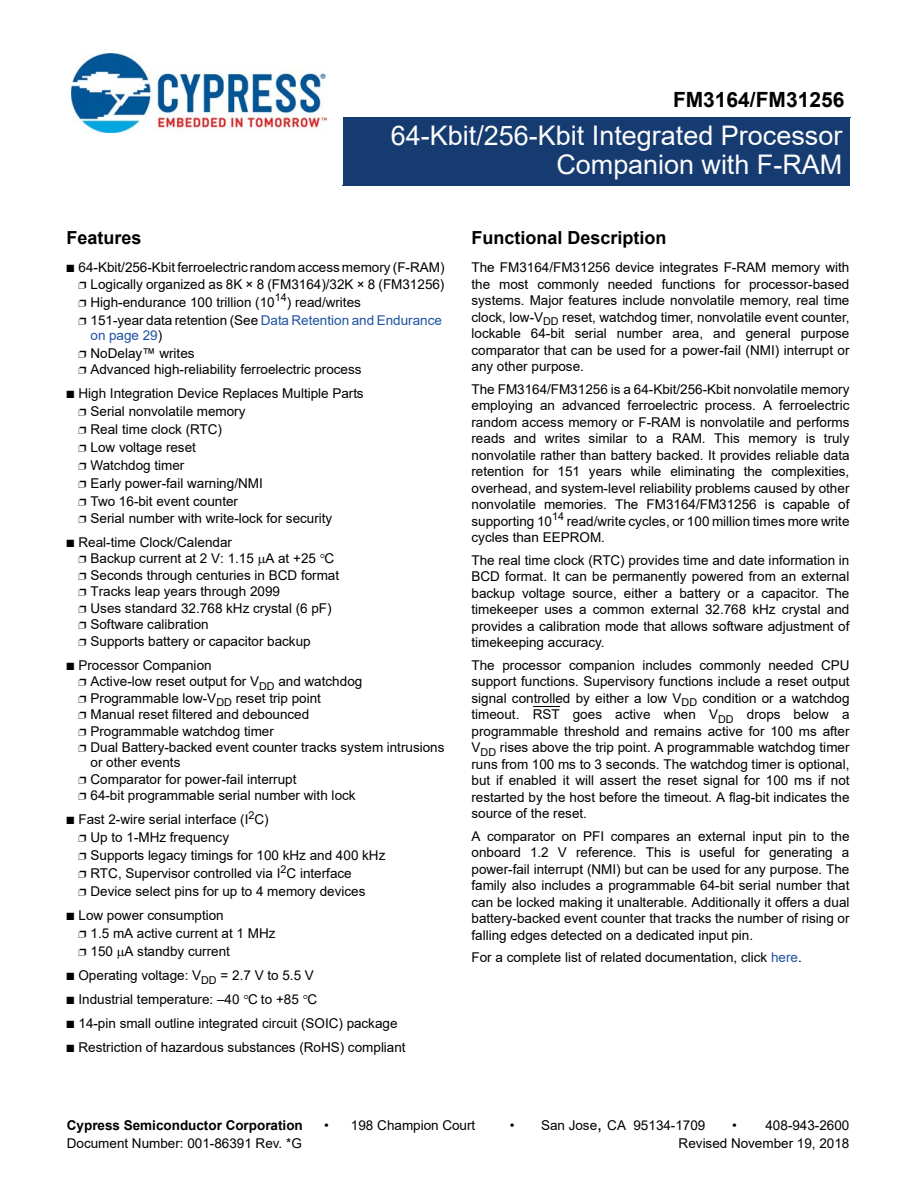
<style>
.page{position:relative;width:918px;height:1188px;background:#fff}
.page>*{position:absolute;margin:0;border:0;box-sizing:border-box;transform-origin:0 0}
.t1{font:27px/28.5px "Arial";color:#fcfcfc;text-align:right}
.t2{font:700 21px "Arial";color:#000}
.t3{font:700 18px "Arial";color:#000}
.t4{font:13.5px/16.5px "Arial";color:#000}
.t5{font:700 13.5px "Arial";color:#000}
.s1{color:#1f52a1}
.s2{font-size:18px}
</style>
<div class="page">
<div style="left:343px;top:117px;width:507px;height:68px;background:#163b71"></div>
<hr style="left:850px;top:117px;width:1px;height:69px;background:#163b71">
<hr style="left:343px;top:185px;width:507px;height:1px;background:#163b71">
<img style="left:71px;top:54px;width:256px;height:79px">
<svg style="left:533px;top:706px;width:27px;height:1px"></svg>
<h2 class="t2" style="left:673px;top:88px;width:173px">FM3164/FM31256</h2>
<h1 class="t1" style="left:391px;top:122px;width:453px">64-Kbit/256-Kbit Integrated Processor<br>Companion with F-RAM</h1>
<h3 class="t3" style="left:67px;top:227px;width:76px">Features</h3>
<p class="t4" style="left:67px;top:259px;width:380px;text-align:right">■ 64-Kbit/256-Kbit ferroelectric random access memory (F-RAM) ❐ Logically organized as 8K × 8 (FM3164)/32K × 8 (FM31256)</p>
<p class="t4" style="left:78px;top:293px;width:365px;line-height:18px">❐ High-endurance 100 trillion (10<sup>14</sup>) read/writes<br>❐ 151-year data retention (See <span class="s1">Data Retention and Endurance</span></p>
<p class="t4" style="left:78px;top:326px;width:118px;line-height:18px;text-indent:12px"><span class="s1">on page 29</span>)<br>❐ NoDelay™ writes</p>
<p class="t4" style="left:78px;top:361px;width:285px">❐ Advanced high-reliability ferroelectric process</p>
<p class="t4" style="left:78px;top:385px;width:287px;line-height:18px;text-indent:-12px">■ High Integration Device Replaces Multiple Parts ❐ Serial nonvolatile memory<br>❐ Real time clock (RTC)<br>❐ Low voltage reset<br>❐ Watchdog timer<br>❐ Early power-fail warning/NMI<br>❐ Two 16-bit event counter</p>
<p class="t4" style="left:78px;top:510px;width:255px">❐ Serial number with write-lock for security</p>
<p class="t4" style="left:78px;top:534px;width:262px;text-indent:-12px">■ Real-time Clock/Calendar<br>❐ Backup current at 2 V: 1.15 A at +25 C ❐ Seconds through centuries in BCD format ❐ Tracks leap years through 2099<br>❐ Uses standard 32.768 kHz crystal (6 pF) ❐ Software calibration<br>❐ Supports battery or capacitor backup</p>
<p class="t4" style="left:78px;top:657px;width:368px;text-indent:-12px">■ Processor Companion<br>❐ Active-low reset output for V<sub>DD</sub> and watchdog<br>❐ Programmable low-V<sub>DD</sub> reset trip point<br>❐ Manual reset filtered and debounced<br>❐ Programmable watchdog timer<br>❐ Dual Battery-backed event counter tracks system intrusions</p>
<p class="t4" style="left:78px;top:754px;width:279px;text-indent:12px">or other events<br>❐ Comparator for power-fail interrupt<br>❐ 64-bit programmable serial number with lock</p>
<p class="t4" style="left:78px;top:811px;width:308px;line-height:18px;text-indent:-12px">■ Fast 2-wire serial interface (I<sup>2</sup>C)<br>❐ Up to 1-MHz frequency<br>❐ Supports legacy timings for 100 kHz and 400 kHz ❐ RTC, Supervisor controlled via I<sup>2</sup>C interface<br>❐ Device select pins for up to 4 memory devices</p>
<p class="t4" style="left:78px;top:907px;width:199px;line-height:18px;text-indent:-12px">■ Low power consumption<br>❐ 1.5 mA active current at 1 MHz ❐ 150 A standby current</p>
<p class="t4" style="left:67px;top:967px;width:249px">■ Operating voltage: V<sub>DD</sub> = 2.7 V to 5.5 V</p>
<p class="t4" style="left:67px;top:991px;width:252px">■ Industrial temperature: –40 C to +85 C</p>
<p class="t4" style="left:67px;top:1015px;width:333px">■ 14-pin small outline integrated circuit (SOIC) package</p>
<p class="t4" style="left:67px;top:1039px;width:341px">■ Restriction of hazardous substances (RoHS) compliant</p>
<h3 class="t3" style="left:472px;top:227px;width:196px">Functional Description</h3>
<p class="t4" style="left:472px;top:259px;width:380px;text-align:justify">The FM3164/FM31256 device integrates F-RAM memory with the most commonly needed functions for processor-based systems. Major features include nonvolatile memory, real time clock, low-V<sub>DD</sub> reset, watchdog timer, nonvolatile event counter, lockable 64-bit serial number area, and general purpose comparator that can be used for a power-fail (NMI) interrupt or any other purpose.</p>
<p class="t4" style="left:472px;top:381px;width:380px;text-align:justify">The FM3164/FM31256 is a 64-Kbit/256-Kbit nonvolatile memory employing an advanced ferroelectric process. A ferroelectric random access memory or F-RAM is nonvolatile and performs reads and writes similar to a RAM. This memory is truly nonvolatile rather than battery backed. It provides reliable data retention for 151 years while eliminating the complexities, overhead, and system-level reliability problems caused by other nonvolatile memories. The FM3164/FM31256 is capable of supporting 10<sup>14</sup> read/write cycles, or 100 million times more write cycles than EEPROM.</p>
<p class="t4" style="left:472px;top:552px;width:379px;text-align:justify">The real time clock (RTC) provides time and date information in BCD format. It can be permanently powered from an external backup voltage source, either a battery or a capacitor. The timekeeper uses a common external 32.768 kHz crystal and provides a calibration mode that allows software adjustment of timekeeping accuracy.</p>
<p class="t4" style="left:472px;top:657px;width:380px;text-align:justify">The processor companion includes commonly needed CPU support functions. Supervisory functions include a reset output signal controlled by either a low V<sub>DD</sub> condition or a watchdog timeout. RST goes active when V<sub>DD</sub> drops below a programmable threshold and remains active for 100 ms after V<sub>DD</sub> rises above the trip point. A programmable watchdog timer runs from 100 ms to 3 seconds. The watchdog timer is optional, but if enabled it will assert the reset signal for 100 ms if not restarted by the host before the timeout. A flag-bit indicates the source of the reset.</p>
<p class="t4" style="left:472px;top:828px;width:380px;text-align:justify">A comparator on PFI compares an external input pin to the onboard 1.2 V reference. This is useful for generating a power-fail interrupt (NMI) but can be used for any purpose. The family also includes a programmable 64-bit serial number that can be locked making it unalterable. Additionally it offers a dual battery-backed event counter that tracks the number of rising or falling edges detected on a dedicated input pin.</p>
<p class="t4" style="left:472px;top:949px;width:332px">For a complete list of related documentation, click <span class="s1">here</span>.</p>
<p class="t5" style="left:67px;top:1118px;width:237px">Cypress Semiconductor Corporation</p>
<p class="t4" style="left:324px;top:1117px;width:153px">• 198 Champion Court</p>
<p class="t4" style="left:510px;top:1117px;width:197px">• San Jose<span class="s2">,</span> CA 95134-1709</p>
<p class="t4" style="left:732px;top:1117px;width:119px">• 408-943-2600</p>
<p class="t4" style="left:67px;top:1135px;width:237px">Document Number: 001-86391 Rev. *G</p>
<p class="t4" style="left:679px;top:1135px;width:172px">Revised November 19, 2018</p>
</div>
